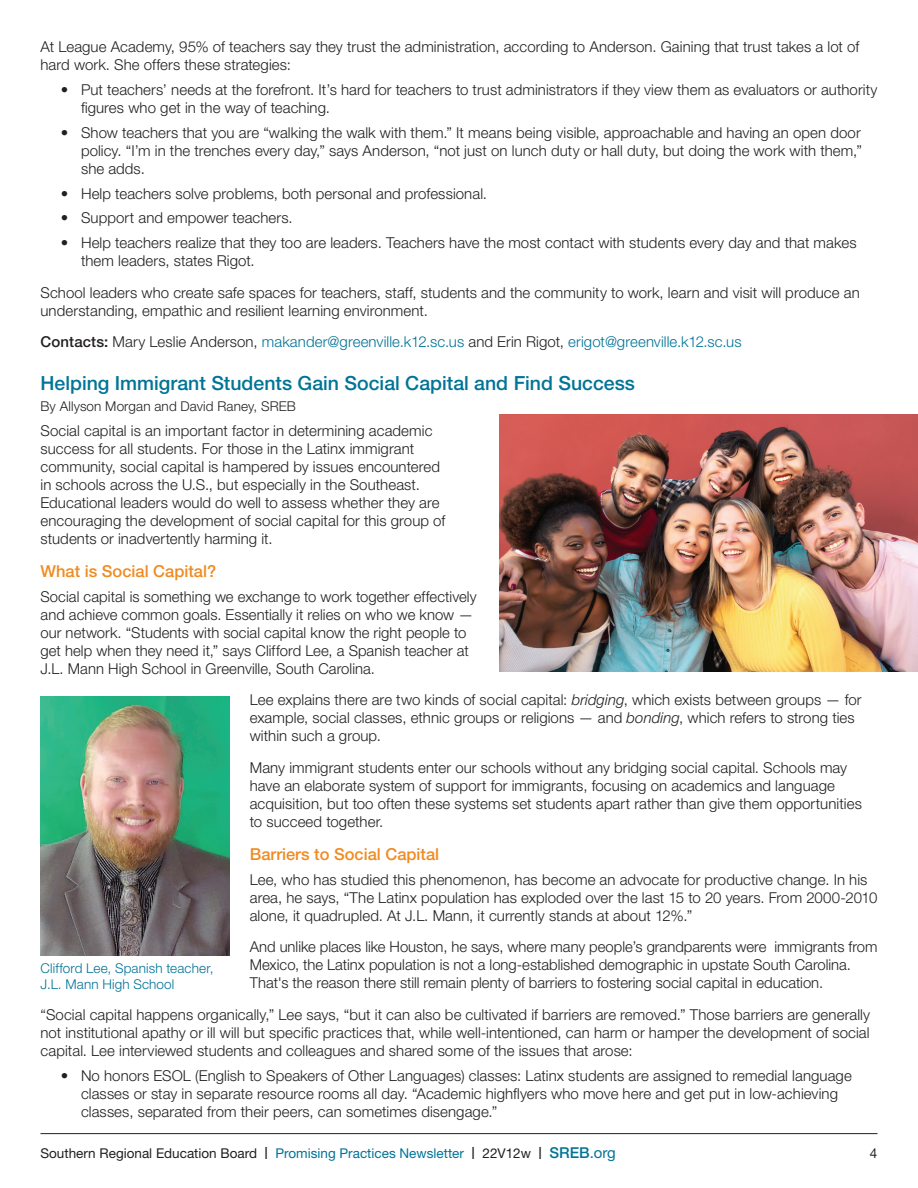
<style>
.page{position:relative;width:918px;height:1188px;background:#fff}
.page>*{position:absolute;margin:0;border:0;box-sizing:border-box;transform-origin:0 0}
.t1{font:500 19.5px "Helvetica Neue";color:#007497}
.t2{font:500 16.5px "Helvetica Neue";color:#f08b21}
.t3{font:300 15px/18px "Helvetica Neue";letter-spacing:.005em;color:#231f20}
.t4{font:300 15px "Helvetica Neue";letter-spacing:.005em;color:#007497}
.t5{font:13.5px "Helvetica Neue";color:#231f20}
.t6{font:300 13.5px/16.2px "Helvetica Neue";letter-spacing:.01em;color:#007497}
.t7{font:300 13.5px "Helvetica Neue";letter-spacing:.01em;color:#231f20}
.s1{font-weight:500;color:#231f20}
.s2{color:#231f20}
.s3{font-style:italic}
.s4{font-size:16.8px}
.s5{color:#007497}
.s6{font-weight:500;font-size:15px;color:#007497}
.s7{font-size:15px;color:#007497}
</style>
<div class="page">
<hr style="left:40px;top:1133px;width:838px;height:1px;background:#231f20">
<img style="left:500px;top:415px;width:418px;height:256px">
<img style="left:40px;top:696px;width:190px;height:259px">
<p class="t3" style="left:40px;top:38px;width:820px">At League Academy, 95% of teachers say they trust the administration, according to Anderson. Gaining that trust takes a lot of hard work. She offers these strategies:</p>
<p class="t3" style="left:81px;top:80px;width:798px;text-indent:-20px">• Put teachers’ needs at the forefront. It’s hard for teachers to trust administrators if they view them as evaluators or authority figures who get in the way of teaching.</p>
<p class="t3" style="left:81px;top:123px;width:782px;text-align:justify;text-indent:-20px">• Show teachers that you are “walking the walk with them.” It means being visible, approachable and having an open door policy. “I’m in the trenches every day,” says Anderson, “not just on lunch duty or hall duty, but doing the work with them,” she adds.</p>
<p class="t3" style="left:61px;top:184px;width:428px">• Help teachers solve problems, both personal and professional.</p>
<p class="t3" style="left:61px;top:209px;width:234px">• Support and empower teachers.</p>
<p class="t3" style="left:81px;top:233px;width:777px;text-indent:-20px">• Help teachers realize that they too are leaders. Teachers have the most contact with students every day and that makes them leaders, states Rigot.</p>
<p class="t3" style="left:40px;top:283px;width:821px">School leaders who create safe spaces for teachers, staff, students and the community to work, learn and visit will produce an understanding, empathic and resilient learning environment.</p>
<p class="t4" style="left:40px;top:333px;width:703px"><span class="s1">Contacts:</span> <span class="s2">Mary Leslie Anderson,</span> makander@greenville.k12.sc.us <span class="s2">and Erin Rigot,</span> erigot@greenville.k12.sc.us</p>
<h1 class="t1" style="left:40px;top:371px;width:596px">Helping Immigrant Students Gain Social Capital and Find Success</h1>
<p class="t7" style="left:40px;top:398px;width:257px">By Allyson Morgan and David Raney, SREB</p>
<p class="t3" style="left:40px;top:421px;width:406px">Social capital is an important factor in determining academic success for all students. For those in the Latinx immigrant community, social capital is hampered by issues encountered in schools across the U.S., but especially in the Southeast.<br>Educational leaders would do well to assess whether they are encouraging the development of social capital for this group of students or inadvertently harming it.</p>
<p class="t2" style="left:40px;top:561px;width:177px">What is Social Capital?</p>
<p class="t3" style="left:40px;top:587px;width:438px">Social capital is something we exchange to work together effectively and achieve common goals. Essentially it relies on who we know — our network. “Students with social capital know the right people to get help when they need it,” says Clifford Lee, a Spanish teacher at J.L. Mann High School in Greenville, South Carolina.</p>
<p class="t3" style="left:250px;top:691px;width:613px">Lee explains there are two kinds of social capital: <span class="s3">bridging</span>, which exists between groups — for example, social classes, ethnic groups or religions — and <span class="s3">bonding</span>, which refers to strong ties within such a group.</p>
<p class="t3" style="left:250px;top:758px;width:614px">Many immigrant students enter our schools without any bridging social capital. Schools may have an elaborate system of support for immigrants, focusing on academics and language acquisition, but too often these systems set students apart rather than give them opportunities to succeed together.</p>
<p class="t2" style="left:250px;top:844px;width:191px">Barriers to Social Capital</p>
<p class="t3" style="left:250px;top:870px;width:629px">Lee, who has studied this phenomenon, has become an advocate for productive change. In his area, he says, “The Latinx population has exploded over the last 15 to 20 years. From 2000-2010 alone, it quadrupled. At J.L. Mann, it currently stands at about 12%.”</p>
<p class="t3" style="left:250px;top:938px;width:629px">And unlike places like Houston, he says, where many people’s grandparents were immigrants from<br>Mexico, the Latinx population is not a long-established demographic in upstate South Carolina.<br>That's the reason there still remain plenty of barriers to fostering social capital in education.</p>
<p class="t3" style="left:40px;top:1005px;width:831px;text-align:justify">“Social capital happens organically,” Lee says, “but it can also be cultivated if barriers are removed.” Those barriers are generally not institutional apathy or ill will but specific practices that, while well-intentioned, can harm or hamper the development of social capital. Lee interviewed students and colleagues and shared some of the issues that arose:</p>
<p class="t3" style="left:81px;top:1066px;width:772px;text-indent:-20px">• No honors ESOL (English to Speakers of Other Languages) classes: Latinx students are assigned to remedial language classes or stay in separate resource rooms all day. “Academic highflyers who move here and get put in low-achieving classes, separated from their peers, can sometimes disengage.”</p>
<p class="t6" style="left:40px;top:959px;width:174px">Clifford Lee, Spanish teacher,<br>J.L. Mann High School</p>
<p class="t5" style="left:40px;top:1145px;width:577px">Southern Regional Education Board <span class="s4">I</span> <span class="s5">Promising Practices Newsletter</span> <span class="s4">I</span> 22V12w <span class="s4">I</span> <span class="s6">SREB</span><span class="s7">.org</span></p>
<p class="t5" style="left:870px;top:1145px;width:9px">4</p>
</div>
